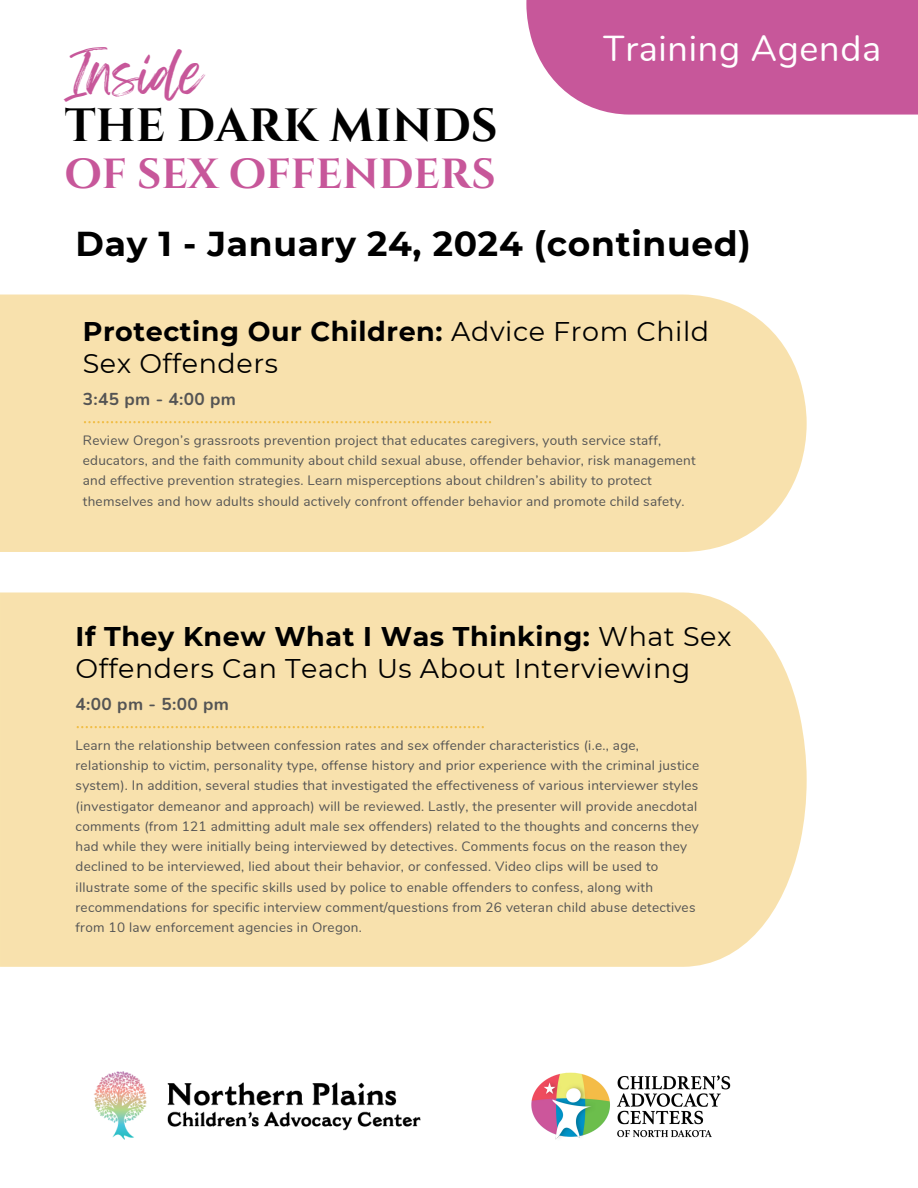
<style>
.page{position:relative;width:918px;height:1188px;background:#fff}
.page>*{position:absolute;margin:0;border:0;box-sizing:border-box;transform-origin:0 0}
.t1{font:48.9px "Feeling Passionate";color:#c7579a}
.t2{font:700 46.5px "Cinzel Decorative";color:#000}
.t3{font:700 42px "Cinzel Decorative";color:#c7579a}
.t4{font:36px "Nunito";letter-spacing:.02em;color:#fff}
.t5{font:700 34.5px "Montserrat";letter-spacing:.02em;color:#000}
.t6{font:27px/31.5px "Montserrat";letter-spacing:.02em;color:#000}
.t7{font:700 17.25px "Nunito";letter-spacing:.02em;color:#545454}
.t8{font:13.5px/20.2px "Nunito";letter-spacing:.02em;color:#545454}
.s1{font-weight:700}
</style>
<div class="page">
<div style="left:0;top:295px;width:807px;height:257px;background:#f8e1ad"></div>
<svg style="left:84px;top:421px;width:407px;height:2px"></svg>
<img style="left:531px;top:1072px;width:200px;height:68px">
<div style="left:0;top:592px;width:807px;height:375px;background:#f8e1ad"></div>
<svg style="left:77px;top:726px;width:407px;height:2px"></svg>
<div style="left:526px;top:0;width:392px;height:115px;background:#c7579a"></div>
<img style="left:94px;top:1071px;width:327px;height:69px">
<p class="t1" style="left:65px;top:34px;width:140px">Inside</p>
<p class="t2" style="left:65px;top:96px;width:435px">THE DARK MINDS</p>
<p class="t3" style="left:65px;top:147px;width:432px">OF SEX OFFENDERS</p>
<p class="t4" style="left:603px;top:25px;width:279px">Training Agenda</p>
<p class="t5" style="left:76px;top:222px;width:677px">Day 1 - January 24, 2024 (continued)</p>
<p class="t6" style="left:83px;top:316px;width:628px"><span class="s1">Protecting Our Children:</span> Advice From Child<br>Sex Offenders</p>
<p class="t7" style="left:83px;top:388px;width:155px">3:45 pm - 4:00 pm</p>
<p class="t8" style="left:83px;top:430px;width:614px">Review Oregon’s grassroots prevention project that educates caregivers, youth service staff, educators, and the faith community about child sexual abuse, offender behavior, risk management and effective prevention strategies. Learn misperceptions about children’s ability to protect themselves and how adults should actively confront offender behavior and promote child safety.</p>
<p class="t6" style="left:76px;top:621px;width:657px"><span class="s1">If They Knew What I Was Thinking:</span> What Sex<br>Offenders Can Teach Us About Interviewing</p>
<p class="t7" style="left:76px;top:692px;width:155px">4:00 pm - 5:00 pm</p>
<p class="t8" style="left:76px;top:735px;width:625px">Learn the relationship between confession rates and sex offender characteristics (i.e., age, relationship to victim, personality type, offense history and prior experience with the criminal justice system). In addition, several studies that investigated the effectiveness of various interviewer styles (investigator demeanor and approach) will be reviewed. Lastly, the presenter will provide anecdotal comments (from 121 admitting adult male sex offenders) related to the thoughts and concerns they had while they were initially being interviewed by detectives. Comments focus on the reason they declined to be interviewed, lied about their behavior, or confessed. Video clips will be used to illustrate some of the specific skills used by police to enable offenders to confess, along with recommendations for specific interview comment/questions from 26 veteran child abuse detectives from 10 law enforcement agencies in Oregon.</p>
</div>
